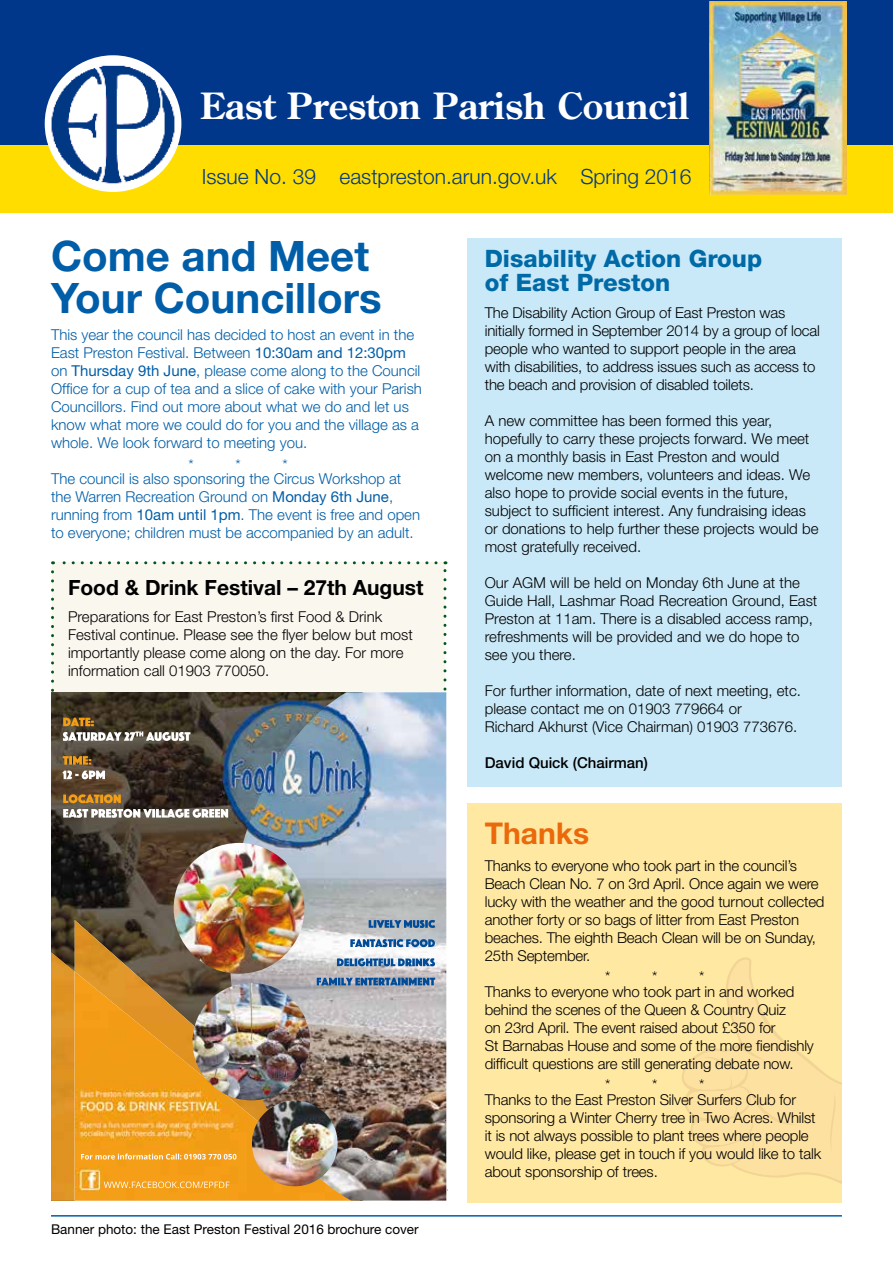
<style>
.page{position:relative;width:893px;height:1263px;background:#fff}
.page>*{position:absolute;margin:0;border:0;box-sizing:border-box;transform-origin:0 0}
.t1{font:700 42px/42px "Helvetica Neue";color:#005ea8}
.t2{font:700 36.15px "Century Old Style Std";color:#fff}
.t3{font:700 30px "Helvetica Neue";color:#eb690b}
.t4{font:800 24px/24px "Helvetica Neue";color:#006aa7}
.t5{font:300 21px "Helvetica Neue";color:#003882}
.t6{font:700 21px "Helvetica Neue";color:#000}
.t7{font:300 15px/18px "Helvetica Neue";letter-spacing:-.01em;color:#000}
.t8{font:300 15px/18px "Helvetica Neue";color:#005ea8}
.t9{font:500 15px "Helvetica Neue";color:#000}
.t10{font:13.5px "Helvetica Neue";color:#000}
.s1{font-weight:400}
</style>
<div class="page">
<div style="left:53px;top:563px;width:392px;height:627px;background:#faf7ef"></div>
<svg style="left:51px;top:572px;width:3px;height:120px"></svg>
<svg style="left:443px;top:561px;width:3px;height:130px"></svg>
<svg style="left:53px;top:561px;width:383px;height:3px"></svg>
<div style="left:0;top:0;width:893px;height:163px;background:#00378b"></div>
<div style="left:0;top:145px;width:893px;height:68px;background:#fd0"></div>
<img style="left:45px;top:55px;width:136px;height:137px;border-radius:68px">
<hr style="left:51px;top:1215px;width:791px;height:1px;background:#005ea8">
<img style="left:710px;top:1px;width:136px;height:194px">
<img style="left:51px;top:692px;width:178px;height:260px">
<img style="left:51px;top:952px;width:24px;height:248px">
<img style="left:75px;top:920px;width:143px;height:51px">
<img style="left:75px;top:971px;width:154px;height:229px">
<img style="left:229px;top:692px;width:217px;height:508px">
<img style="left:174px;top:843px;width:130px;height:131px;border-radius:65px">
<img style="left:193px;top:983px;width:117px;height:117px;border-radius:59px">
<img style="left:252px;top:1101px;width:86px;height:85px;border-radius:43px">
<div style="left:468px;top:238px;width:374px;height:549px;background:#c9e9f8"></div>
<div style="left:468px;top:804px;width:374px;height:399px;background:#ffe8a1"></div>
<svg style="left:682px;top:957px;width:160px;height:227px"></svg>
<h2 class="t2" style="left:200px;top:82px;width:491px">East Preston Parish Council</h2>
<h3 class="t5" style="left:202px;top:164px;width:491px">Issue No. 39 eastpreston.arun.gov.uk Spring 2016</h3>
<h1 class="t1" style="left:51px;top:234px;width:332px">Come and Meet<br>Your Councillors</h1>
<p class="t8" style="left:51px;top:325px;width:372px">This year the council has decided to host an event in the East Preston Festival. Between <span class="s1">10:30am and 12:30pm </span>on <span class="s1">Thursday 9th June</span>, please come along to the Council Office for a cup of tea and a slice of cake with your Parish Councillors. Find out more about what we do and let us know what more we could do for you and the village as a whole. We look forward to meeting you.</p>
<p class="t8" style="left:188px;top:455px;width:7px">*</p>
<p class="t8" style="left:235px;top:455px;width:7px">*</p>
<p class="t8" style="left:51px;top:458px;width:352px;line-height:13.5px;text-indent:231px">*<br>The council is also sponsoring the Circus Workshop at</p>
<p class="t8" style="left:51px;top:487px;width:371px">the Warren Recreation Ground on <span class="s1">Monday 6th June</span>, running from <span class="s1">10am until 1pm</span>. The event is free and open to everyone; children must be accompanied by an adult.</p>
<h3 class="t6" style="left:68px;top:574px;width:357px">Food &amp; Drink Festival – 27th August</h3>
<p class="t7" style="left:68px;top:607px;width:346px">Preparations for East Preston’s first Food &amp; Drink Festival continue. Please see the flyer below but most importantly please come along on the day. For more information call 01903 770050.</p>
<p class="t10" style="left:51px;top:1221px;width:369px">Banner photo: the East Preston Festival 2016 brochure cover</p>
<h3 class="t4" style="left:485px;top:247px;width:279px">Disability Action Group of East Preston</h3>
<p class="t7" style="left:485px;top:303px;width:337px">The Disability Action Group of East Preston was initially formed in September 2014 by a group of local people who wanted to support people in the area with disabilities, to address issues such as access to the beach and provision of disabled toilets.</p>
<p class="t7" style="left:485px;top:411px;width:335px">A new committee has been formed this year, hopefully to carry these projects forward. We meet on a monthly basis in East Preston and would welcome new members, volunteers and ideas. We also hope to provide social events in the future, subject to sufficient interest. Any fundraising ideas or donations to help further these projects would be most gratefully received.</p>
<p class="t7" style="left:485px;top:573px;width:334px">Our AGM will be held on Monday 6th June at the Guide Hall, Lashmar Road Recreation Ground, East Preston at 11am. There is a disabled access ramp, refreshments will be provided and we do hope to see you there.</p>
<p class="t7" style="left:485px;top:681px;width:318px">For further information, date of next meeting, etc. please contact me on 01903 779664 or<br>Richard Akhurst (Vice Chairman) 01903 773676.</p>
<p class="t9" style="left:485px;top:753px;width:165px">David Quick (Chairman)</p>
<h3 class="t3" style="left:485px;top:815px;width:106px">Thanks</h3>
<p class="t7" style="left:485px;top:856px;width:341px">Thanks to everyone who took part in the council’s Beach Clean No. 7 on 3rd April. Once again we were lucky with the weather and the good turnout collected another forty or so bags of litter from East Preston beaches. The eighth Beach Clean will be on Sunday, 25th September.</p>
<p class="t7" style="left:605px;top:967px;width:7px">*</p>
<p class="t7" style="left:652px;top:967px;width:7px">*</p>
<p class="t7" style="left:485px;top:968px;width:311px;line-height:15px;text-indent:214px">*<br>Thanks to everyone who took part in and worked</p>
<p class="t7" style="left:485px;top:1000px;width:331px">behind the scenes of the Queen &amp; Country Quiz<br>on 23rd April. The event raised about £350 for<br>St Barnabas House and some of the more fiendishly difficult questions are still generating debate now.</p>
<p class="t7" style="left:605px;top:1075px;width:7px">*</p>
<p class="t7" style="left:652px;top:1075px;width:7px">*</p>
<p class="t7" style="left:485px;top:1076px;width:313px;line-height:15px;text-indent:214px">*<br>Thanks to the East Preston Silver Surfers Club for</p>
<p class="t7" style="left:485px;top:1108px;width:338px">sponsoring a Winter Cherry tree in Two Acres. Whilst it is not always possible to plant trees where people would like, please get in touch if you would like to talk about sponsorship of trees.</p>
</div>
